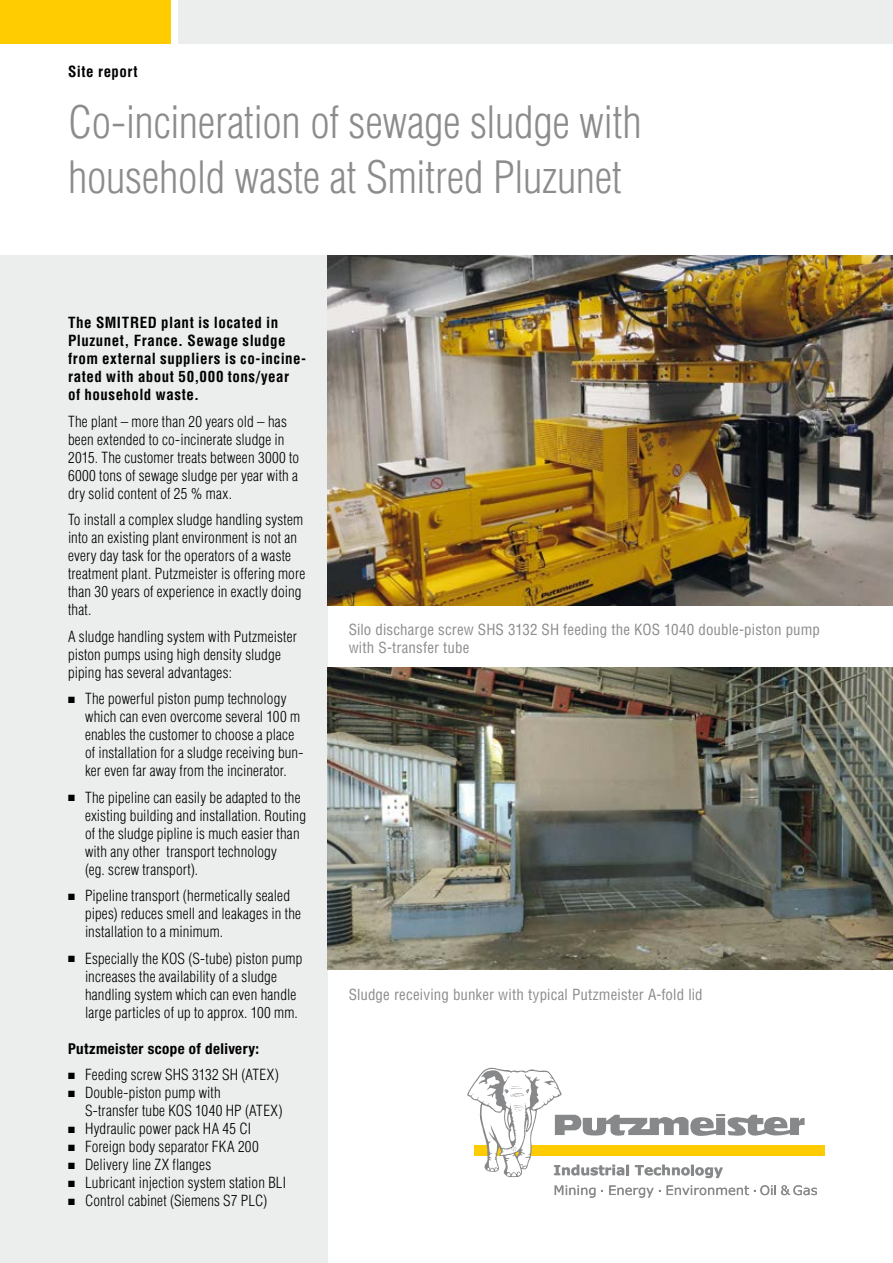
<style>
.page{position:relative;width:893px;height:1263px;background:#fff}
.page>*{position:absolute;margin:0;border:0;box-sizing:border-box;transform-origin:0 0}
.t1{font:300 condensed 43.5px/54.3px "Helvetica LT Std";letter-spacing:-.005em;color:#8c8c8c}
.t2{font:300 condensed 15px/18px "Helvetica LT Std";letter-spacing:.01em;color:#000}
.t3{font:700 condensed 15px/18px "Helvetica LT Std";letter-spacing:.03em;color:#000}
.t4{font:condensed 15px/18px "Helvetica LT Std";letter-spacing:.01em;color:#8c8c8c}
.t5{font:700 condensed 15px "Helvetica Neue LT Pro";letter-spacing:.03em;color:#000}
.t6{font:700 13.8px "Verdana";color:#87888a}
.t7{font:13.2px "Verdana";color:#87888a}
</style>
<div class="page">
<div style="left:474px;top:1145px;width:351px;height:10px;background:#fecc00"></div>
<svg style="left:467px;top:1068px;width:338px;height:110px"></svg>
<svg style="left:555px;top:1185px;width:40px;height:13px"></svg>
<svg style="left:609px;top:1185px;width:51px;height:13px"></svg>
<svg style="left:667px;top:1185px;width:150px;height:10px"></svg>
<div style="left:0;top:255px;width:327px;height:1008px;background:#eceded"></div>
<div style="left:179px;top:0;width:714px;height:44px;background:#eceded"></div>
<div style="left:0;top:0;width:170px;height:44px;background:#fecc00"></div>
<img style="left:327px;top:255px;width:566px;height:351px">
<img style="left:327px;top:668px;width:566px;height:301px">
<p class="t3" style="left:68px;top:63px;width:71px">Site report</p>
<h1 class="t1" style="left:68px;top:95px;width:575px">Co-incineration of sewage sludge with household waste at Smitred Pluzunet</h1>
<p class="t3" style="left:68px;top:313px;width:238px">The SMITRED plant is located in<br>Pluzunet, France. Sewage sludge from external suppliers is co-incine&shy;rated with about 50,000 tons/year of household waste.</p>
<p class="t2" style="left:68px;top:412px;width:233px">The plant – more than 20 years old – has been extended to co-incinerate sludge in 2015. The customer treats between 3000 to 6000 tons of sewage sludge per year with a dry solid content of 25 % max.</p>
<p class="t2" style="left:68px;top:510px;width:239px">To install a complex sludge handling system into an existing plant environment is not an every day task for the operators of a waste treatment plant. Putzmeister is offering more than 30 years of experience in exactly doing that.</p>
<p class="t2" style="left:68px;top:627px;width:230px">A sludge handling system with Putzmeister piston pumps using high density sludge piping has several advantages:</p>
<p class="t2" style="left:85px;top:689px;width:220px;text-indent:-17px">■ The powerful piston pump technology which can even overcome several 100 m enables the customer to choose a place of installation for a sludge receiving bun&shy;ker even far away from the incinerator.</p>
<p class="t2" style="left:85px;top:788px;width:222px;text-indent:-17px">■ The pipeline can easily be adapted to the existing building and installation. Routing of the sludge pipline is much easier than with any other transport technology<br>(eg. screw transport).</p>
<p class="t2" style="left:85px;top:886px;width:217px;text-indent:-17px">■ Pipeline transport (hermetically sealed pipes) reduces smell and leakages in the installation to a minimum.</p>
<p class="t2" style="left:85px;top:949px;width:219px;text-indent:-17px">■ Especially the KOS (S-tube) piston pump increases the availability of a sludge handling system which can even handle large particles of up to approx. 100 mm.</p>
<p class="t5" style="left:68px;top:1039px;width:193px">Putzmeister scope of delivery:</p>
<p class="t2" style="left:68px;top:1065px;width:212px">■ Feeding screw SHS 3132 SH (ATEX)</p>
<p class="t2" style="left:85px;top:1083px;width:199px;text-indent:-17px">■ Double-piston pump with<br>S-transfer tube KOS 1040 HP (ATEX)</p>
<p class="t2" style="left:68px;top:1119px;width:185px">■ Hydraulic power pack HA 45 CI</p>
<p class="t2" style="left:68px;top:1137px;width:192px">■ Foreign body separator FKA 200</p>
<p class="t2" style="left:68px;top:1155px;width:145px">■ Delivery line ZX flanges</p>
<p class="t2" style="left:68px;top:1173px;width:220px">■ Lubricant injection system station BLI</p>
<p class="t2" style="left:68px;top:1191px;width:201px">■ Control cabinet (Siemens S7 PLC)</p>
<p class="t4" style="left:349px;top:620px;width:473px">Silo discharge screw SHS 3132 SH feeding the KOS 1040 double-piston pump with S-transfer tube</p>
<p class="t4" style="left:349px;top:985px;width:355px">Sludge receiving bunker with typical Putzmeister A-fold lid</p>
<p class="t6" style="left:554px;top:1161px;width:171px">Industrial Technology</p>
<p class="t7" style="left:554px;top:1182px;width:266px">Mining ∙ Energy ∙ Environment ∙ Oil &amp; Gas</p>
</div>
